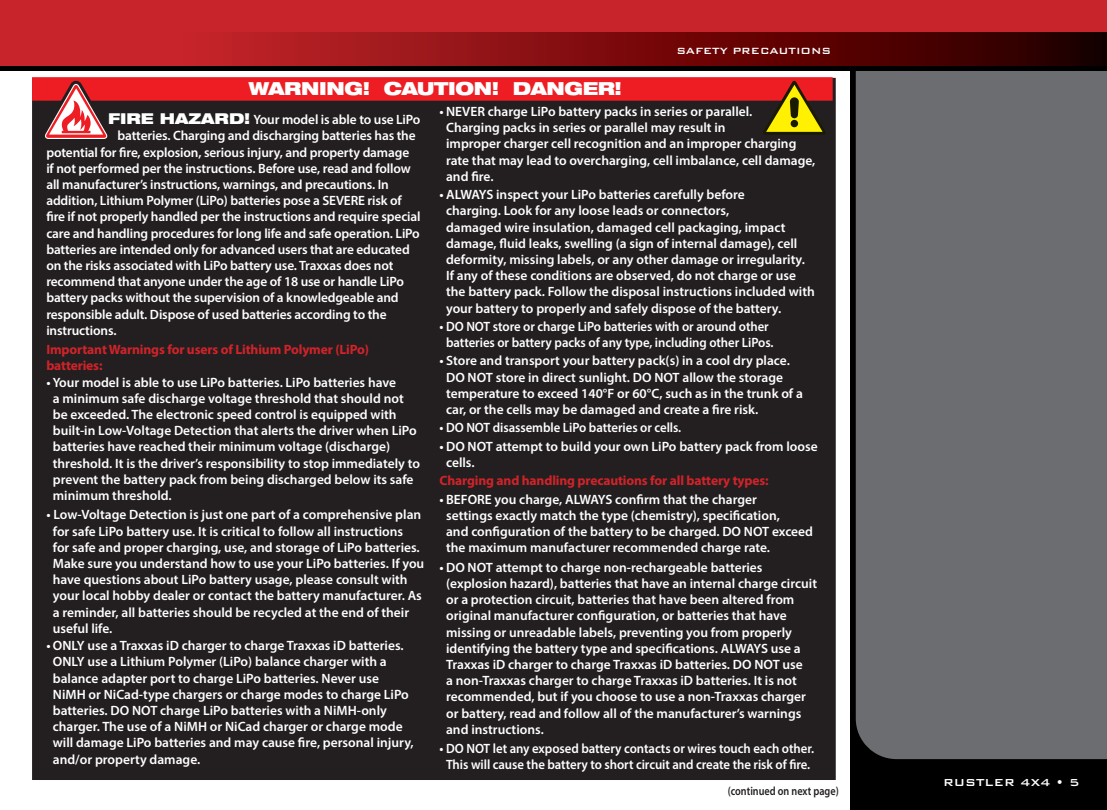
<style>
.page{position:relative;width:1107px;height:810px;background:#fff}
.page>*{position:absolute;margin:0;border:0;box-sizing:border-box;transform-origin:0 0}
.t1{font:900 expanded 18px "Helvetica Neue LT Std";letter-spacing:-.02em;color:#fff}
.t2{font:900 expanded 15px "Helvetica Neue LT Std";color:#fff}
.t3{font:600 13.5px/16.2px "Myriad Pro";color:#fff}
.t4{font:600 13.5px/16.2px "Myriad Pro";color:#fff;text-align:center;scale:.95 1}
.t5{font:700 13.5px/16.2px "Myriad Pro";letter-spacing:-.01em;color:#d1232a}
.t6{font:500 13.5px "Bank Gothic BT";color:#fff}
.t7{font:600 12px "Myriad Pro";color:#231f20;scale:.85 1}
.t8{font:500 12px "Bank Gothic BT";color:#fff}
</style>
<div class="page">
<div style="left:850px;top:13px;width:257px;height:797px;background:#000"></div>
<div style="left:856px;top:71px;width:251px;height:688px;background:#6c6d70"></div>
<div style="left:0;top:0;width:1107px;height:70px;background:#000"></div>
<div style="left:0;top:0;width:1107px;height:51px;background:#c8242b"></div>
<svg style="left:0;top:32px;width:1107px;height:34px;background:#831013"></svg>
<div style="left:32px;top:78px;width:804px;height:702px;background:#231f20"></div>
<svg style="left:32px;top:77px;width:801px;height:70px;background:#702724"></svg>
<p class="t8" style="left:676px;top:45px;width:156px">SAFETY PRECAUTIONS</p>
<p class="t1" style="left:249px;top:77px;width:375px">WARNING! CAUTION! DANGER!</p>
<p class="t3" style="left:446px;top:103px;width:371px;text-indent:-6px">• NEVER charge LiPo battery packs in series or parallel.<br>Charging packs in series or parallel may result in<br>improper charger cell recognition and an improper charging rate that may lead to overcharging, cell imbalance, cell damage, and fire.</p>
<p class="t3" style="left:446px;top:186px;width:370px;text-indent:-6px">• ALWAYS inspect your LiPo batteries carefully before<br>charging. Look for any loose leads or connectors,<br>damaged wire insulation, damaged cell packaging, impact damage, fluid leaks, swelling (a sign of internal damage), cell deformity, missing labels, or any other damage or irregularity.<br>If any of these conditions are observed, do not charge or use the battery pack. Follow the disposal instructions included with your battery to properly and safely dispose of the battery.</p>
<p class="t4" style="left:440px;top:318px;width:353px">• DO NOT store or charge LiPo batteries with or around other batteries or battery packs of any type, including other LiPos.</p>
<p class="t3" style="left:446px;top:352px;width:358px;text-indent:-6px">• Store and transport your battery pack(s) in a cool dry place.<br>DO NOT store in direct sunlight. DO NOT allow the storage temperature to exceed 140°F or 60°C, such as in the trunk of a car, or the cells may be damaged and create a fire risk.</p>
<p class="t4" style="left:440px;top:419px;width:256px">• DO NOT disassemble LiPo batteries or cells.</p>
<p class="t3" style="left:446px;top:438px;width:373px;text-indent:-6px">• DO NOT attempt to build your own LiPo battery pack from loose cells.</p>
<p class="t5" style="left:440px;top:472px;width:331px">Charging and handling precautions for all battery types:</p>
<p class="t3" style="left:446px;top:491px;width:368px;text-indent:-6px">• BEFORE you charge, ALWAYS confirm that the charger<br>settings exactly match the type (chemistry), specification,<br>and configuration of the battery to be charged. DO NOT exceed the maximum manufacturer recommended charge rate.</p>
<p class="t3" style="left:446px;top:559px;width:372px;text-indent:-6px">• DO NOT attempt to charge non-rechargeable batteries (explosion hazard), batteries that have an internal charge circuit or a protection circuit, batteries that have been altered from original manufacturer configuration, or batteries that have missing or unreadable labels, preventing you from properly identifying the battery type and specifications. ALWAYS use a Traxxas iD charger to charge Traxxas iD batteries. DO NOT use<br>a non-Traxxas charger to charge Traxxas iD batteries. It is not recommended, but if you choose to use a non-Traxxas charger or battery, read and follow all of the manufacturer’s warnings and instructions.</p>
<p class="t4" style="left:440px;top:740px;width:396px">• DO NOT let any exposed battery contacts or wires touch each other.<br>This will cause the battery to short circuit and create the risk of fire.</p>
<p class="t2" style="left:108px;top:108px;width:144px">FIRE HAZARD!</p>
<p class="t3" style="left:254px;top:111px;width:168px">Your model is able to use LiPo</p>
<p class="t3" style="left:117px;top:127px;width:300px">batteries. Charging and discharging batteries has the</p>
<p class="t3" style="left:46px;top:144px;width:364px">potential for fire, explosion, serious injury, and property damage</p>
<p class="t3" style="left:46px;top:160px;width:366px">if not performed per the instructions. Before use, read and follow</p>
<p class="t3" style="left:46px;top:176px;width:344px">all manufacturer’s instructions, warnings, and precautions. In</p>
<p class="t3" style="left:46px;top:192px;width:357px">addition, Lithium Polymer (LiPo) batteries pose a SEVERE risk of</p>
<p class="t3" style="left:46px;top:208px;width:376px">fire if not properly handled per the instructions and require special</p>
<p class="t3" style="left:46px;top:225px;width:375px">care and handling procedures for long life and safe operation. LiPo</p>
<p class="t3" style="left:46px;top:241px;width:365px">batteries are intended only for advanced users that are educated</p>
<p class="t3" style="left:46px;top:257px;width:349px">on the risks associated with LiPo battery use. Traxxas does not</p>
<p class="t3" style="left:46px;top:273px;width:359px">recommend that anyone under the age of 18 use or handle LiPo</p>
<p class="t3" style="left:46px;top:289px;width:354px">battery packs without the supervision of a knowledgeable and</p>
<p class="t3" style="left:46px;top:306px;width:342px">responsible adult. Dispose of used batteries according to the</p>
<p class="t3" style="left:46px;top:322px;width:72px">instructions.</p>
<p class="t5" style="left:46px;top:341px;width:324px">Important Warnings for users of Lithium Polymer (LiPo) batteries:</p>
<p class="t3" style="left:53px;top:374px;width:369px;text-indent:-6px">• Your model is able to use LiPo batteries. LiPo batteries have<br>a minimum safe discharge voltage threshold that should not be exceeded. The electronic speed control is equipped with built-in Low-Voltage Detection that alerts the driver when LiPo batteries have reached their minimum voltage (discharge) threshold. It is the driver’s responsibility to stop immediately to prevent the battery pack from being discharged below its safe minimum threshold.</p>
<p class="t3" style="left:53px;top:507px;width:373px;text-indent:-6px">• Low-Voltage Detection is just one part of a comprehensive plan for safe LiPo battery use. It is critical to follow all instructions<br>for safe and proper charging, use, and storage of LiPo batteries.<br>Make sure you understand how to use your LiPo batteries. If you have questions about LiPo battery usage, please consult with your local hobby dealer or contact the battery manufacturer. As a reminder, all batteries should be recycled at the end of their useful life.</p>
<p class="t3" style="left:53px;top:637px;width:362px;text-indent:-6px">• ONLY use a Traxxas iD charger to charge Traxxas iD batteries.<br>ONLY use a Lithium Polymer (LiPo) balance charger with a balance adapter port to charge LiPo batteries. Never use NiMH or NiCad-type chargers or charge modes to charge LiPo batteries. DO NOT charge LiPo batteries with a NiMH-only charger. The use of a NiMH or NiCad charger or charge mode will damage LiPo batteries and may cause fire, personal injury, and/or property damage.</p>
<p class="t7" style="left:728px;top:783px;width:132px">(continued on next page)</p>
<p class="t6" style="left:943px;top:775px;width:138px">RUSTLER 4X4 • 5</p>
</div>
